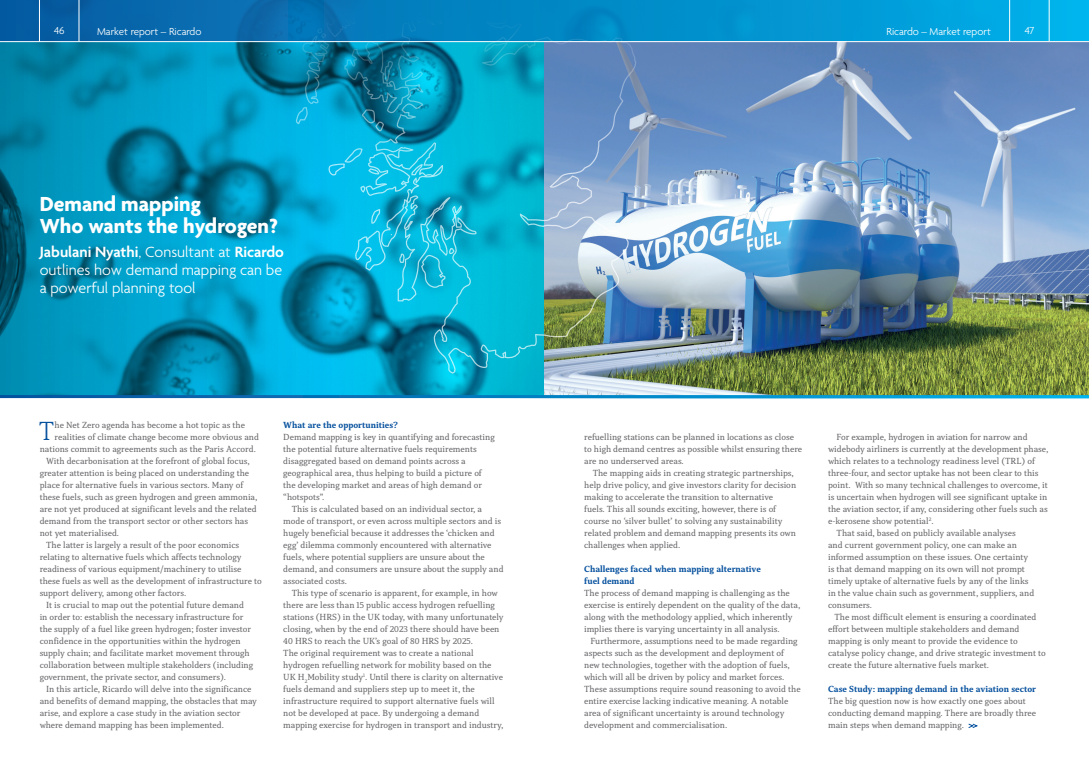
<style>
.page{position:relative;width:1089px;height:772px;background:#fff}
.page>*{position:absolute;margin:0;border:0;box-sizing:border-box;transform-origin:0 0}
.t1{font:300 27.5px "Capitolina";color:#06519e}
.t2{font:700 22px/22px "Agenda";color:#fff}
.t3{font:300 16px/18px "Agenda";color:#fff;text-align:justify}
.t4{font:300 11px "Agenda";color:#fff}
.t5{font:9.3px/12px "Capitolina";color:#636366}
.t6{font:700 9.3px/12px "Capitolina";color:#06519e}
.s1{font-weight:600}
</style>
<div class="page">
<svg style="left:0;top:42px;width:544px;height:353px;background:#0092b9"></svg>
<svg style="left:0;top:0;width:1088px;height:41px;background:#0487c6"></svg>
<hr style="left:1009px;top:0;width:1px;height:41px;background:#fff">
<hr style="left:1049px;top:0;width:1px;height:42px;background:#fff">
<hr style="left:39px;top:0;width:1px;height:41px;background:#fff">
<hr style="left:79px;top:0;width:1px;height:42px;background:#fff">
<svg style="left:968px;top:723px;width:10px;height:5px"></svg>
<img style="left:544px;top:42px;width:544px;height:353px">
<svg style="left:375px;top:0;width:261px;height:373px;background:#33a1c2"></svg>
<svg style="left:328px;top:148px;width:126px;height:139px;background:#12b8dc"></svg>
<svg style="left:296px;top:0;width:114px;height:131px;background:#0880ac"></svg>
<p class="t4" style="left:54px;top:25px;width:12px">46</p>
<p class="t4" style="left:97px;top:25px;width:106px">Market report – Ricardo</p>
<p class="t4" style="left:886px;top:25px;width:106px">Ricardo – Market report</p>
<p class="t4" style="left:1024px;top:25px;width:11px">47</p>
<h2 class="t2" style="left:40px;top:194px;width:240px">Demand mapping<br>Who wants the hydrogen?</h2>
<h3 class="t3" style="left:40px;top:244px;width:246px"><span class="s1">Jabulani Nyathi</span>, Consultant at <span class="s1">Ricardo </span>outlines how demand mapping can be a powerful planning tool</h3>
<h1 class="t1" style="left:39px;top:415px;width:17px">T</h1>
<p class="t5" style="left:54px;top:418px;width:192px">he Net Zero agenda has become a hot topic as the</p>
<p class="t5" style="left:54px;top:430px;width:206px">realities of climate change become more obvious and</p>
<p class="t5" style="left:40px;top:442px;width:218px">nations commit to agreements such as the Paris Accord.</p>
<p class="t5" style="left:46px;top:454px;width:205px">With decarbonisation at the forefront of global focus,</p>
<p class="t5" style="left:40px;top:466px;width:211px">greater attention is being placed on understanding the</p>
<p class="t5" style="left:40px;top:478px;width:205px">place for alternative fuels in various sectors. Many of</p>
<p class="t5" style="left:40px;top:490px;width:219px">these fuels, such as green hydrogen and green ammonia,</p>
<p class="t5" style="left:40px;top:502px;width:218px">are not yet produced at significant levels and the related</p>
<p class="t5" style="left:40px;top:514px;width:210px">demand from the transport sector or other sectors has</p>
<p class="t5" style="left:40px;top:526px;width:81px">not yet materialised.</p>
<p class="t5" style="left:46px;top:538px;width:195px">The latter is largely a result of the poor economics</p>
<p class="t5" style="left:40px;top:550px;width:203px">relating to alternative fuels which affects technology</p>
<p class="t5" style="left:40px;top:562px;width:203px">readiness of various equipment/machinery to utilise</p>
<p class="t5" style="left:40px;top:574px;width:223px">these fuels as well as the development of infrastructure to</p>
<p class="t5" style="left:40px;top:586px;width:148px">support delivery, among other factors.</p>
<p class="t5" style="left:46px;top:598px;width:199px">It is crucial to map out the potential future demand</p>
<p class="t5" style="left:40px;top:610px;width:205px">in order to: establish the necessary infrastructure for</p>
<p class="t5" style="left:40px;top:622px;width:213px">the supply of a fuel like green hydrogen; foster investor</p>
<p class="t5" style="left:40px;top:634px;width:202px">confidence in the opportunities within the hydrogen</p>
<p class="t5" style="left:40px;top:646px;width:211px">supply chain; and facilitate market movement through</p>
<p class="t5" style="left:40px;top:658px;width:215px">collaboration between multiple stakeholders (including</p>
<p class="t5" style="left:40px;top:670px;width:188px">government, the private sector, and consumers).</p>
<p class="t5" style="left:46px;top:682px;width:207px">In this article, Ricardo will delve into the significance</p>
<p class="t5" style="left:40px;top:694px;width:219px">and benefits of demand mapping, the obstacles that may</p>
<p class="t5" style="left:40px;top:706px;width:202px">arise, and explore a case study in the aviation sector</p>
<p class="t5" style="left:40px;top:718px;width:186px">where demand mapping has been implemented.</p>
<p class="t6" style="left:283px;top:418px;width:116px">What are the opportunities?</p>
<p class="t5" style="left:283px;top:430px;width:213px">Demand mapping is key in quantifying and forecasting the potential future alternative fuels requirements disaggregated based on demand points across a geographical area, thus helping to build a picture of the developing market and areas of high demand or “hotspots”.</p>
<p class="t5" style="left:283px;top:502px;width:222px;text-indent:9px">This is calculated based on an individual sector, a mode of transport, or even across multiple sectors and is hugely beneficial because it addresses the ‘chicken and egg’ dilemma commonly encountered with alternative fuels, where potential suppliers are unsure about the demand, and consumers are unsure about the supply and associated costs.</p>
<p class="t5" style="left:283px;top:586px;width:222px;text-indent:9px">This type of scenario is apparent, for example, in how there are less than 15 public access hydrogen refuelling stations (HRS) in the UK today, with many unfortunately closing, when by the end of 2023 there should have been 40 HRS to reach the UK’s goal of 80 HRS by 2025.<br>The original requirement was to create a national hydrogen refuelling network for mobility based on the UK H<sub>2</sub>Mobility study<sup>1</sup>. Until there is clarity on alternative fuels demand and suppliers step up to meet it, the infrastructure required to support alternative fuels will not be developed at pace. By undergoing a demand mapping exercise for hydrogen in transport and industry,</p>
<p class="t5" style="left:584px;top:430px;width:219px">refuelling stations can be planned in locations as close to high demand centres as possible whilst ensuring there are no underserved areas.</p>
<p class="t5" style="left:584px;top:466px;width:213px;text-indent:9px">The mapping aids in creating strategic partnerships, help drive policy, and give investors clarity for decision making to accelerate the transition to alternative<br>fuels. This all sounds exciting, however, there is of course no ‘silver bullet’ to solving any sustainability related problem and demand mapping presents its own challenges when applied.</p>
<p class="t6" style="left:584px;top:562px;width:178px">Challenges faced when mapping alternative fuel demand</p>
<p class="t5" style="left:584px;top:586px;width:218px">The process of demand mapping is challenging as the exercise is entirely dependent on the quality of the data, along with the methodology applied, which inherently implies there is varying uncertainty in all analysis.</p>
<p class="t5" style="left:584px;top:634px;width:218px;text-indent:6px">Furthermore, assumptions need to be made regarding aspects such as the development and deployment of new technologies, together with the adoption of fuels, which will all be driven by policy and market forces.<br>These assumptions require sound reasoning to avoid the entire exercise lacking indicative meaning. A notable area of significant uncertainty is around technology development and commercialisation.</p>
<p class="t5" style="left:836px;top:430px;width:192px">For example, hydrogen in aviation for narrow and</p>
<p class="t5" style="left:828px;top:442px;width:222px">widebody airliners is currently at the development phase,</p>
<p class="t5" style="left:828px;top:454px;width:208px">which relates to a technology readiness level (TRL) of</p>
<p class="t5" style="left:828px;top:466px;width:212px">three-four, and sector uptake has not been clear to this</p>
<p class="t5" style="left:828px;top:478px;width:221px">point. With so many technical challenges to overcome, it</p>
<p class="t5" style="left:828px;top:490px;width:221px">is uncertain when hydrogen will see significant uptake in</p>
<p class="t5" style="left:828px;top:502px;width:221px">the aviation sector, if any, considering other fuels such as</p>
<p class="t5" style="left:828px;top:514px;width:107px">e-kerosene show potential<sup>2</sup>.</p>
<p class="t5" style="left:836px;top:526px;width:181px">That said, based on publicly available analyses</p>
<p class="t5" style="left:828px;top:538px;width:190px">and current government policy, one can make an</p>
<p class="t5" style="left:828px;top:550px;width:202px">informed assumption on these issues. One certainty</p>
<p class="t5" style="left:828px;top:562px;width:198px">is that demand mapping on its own will not prompt</p>
<p class="t5" style="left:828px;top:574px;width:202px">timely uptake of alternative fuels by any of the links</p>
<p class="t5" style="left:828px;top:586px;width:208px">in the value chain such as government, suppliers, and</p>
<p class="t5" style="left:828px;top:598px;width:45px">consumers.</p>
<p class="t5" style="left:834px;top:610px;width:203px">The most difficult element is ensuring a coordinated</p>
<p class="t5" style="left:828px;top:622px;width:193px">effort between multiple stakeholders and demand</p>
<p class="t5" style="left:828px;top:634px;width:191px">mapping is only meant to provide the evidence to</p>
<p class="t5" style="left:828px;top:646px;width:219px">catalyse policy change, and drive strategic investment to</p>
<p class="t5" style="left:828px;top:658px;width:162px">create the future alternative fuels market.</p>
<p class="t6" style="left:828px;top:682px;width:209px">Case Study: mapping demand in the aviation sector</p>
<p class="t5" style="left:828px;top:694px;width:209px">The big question now is how exactly one goes about conducting demand mapping. There are broadly three main steps when demand mapping.</p>
</div>
